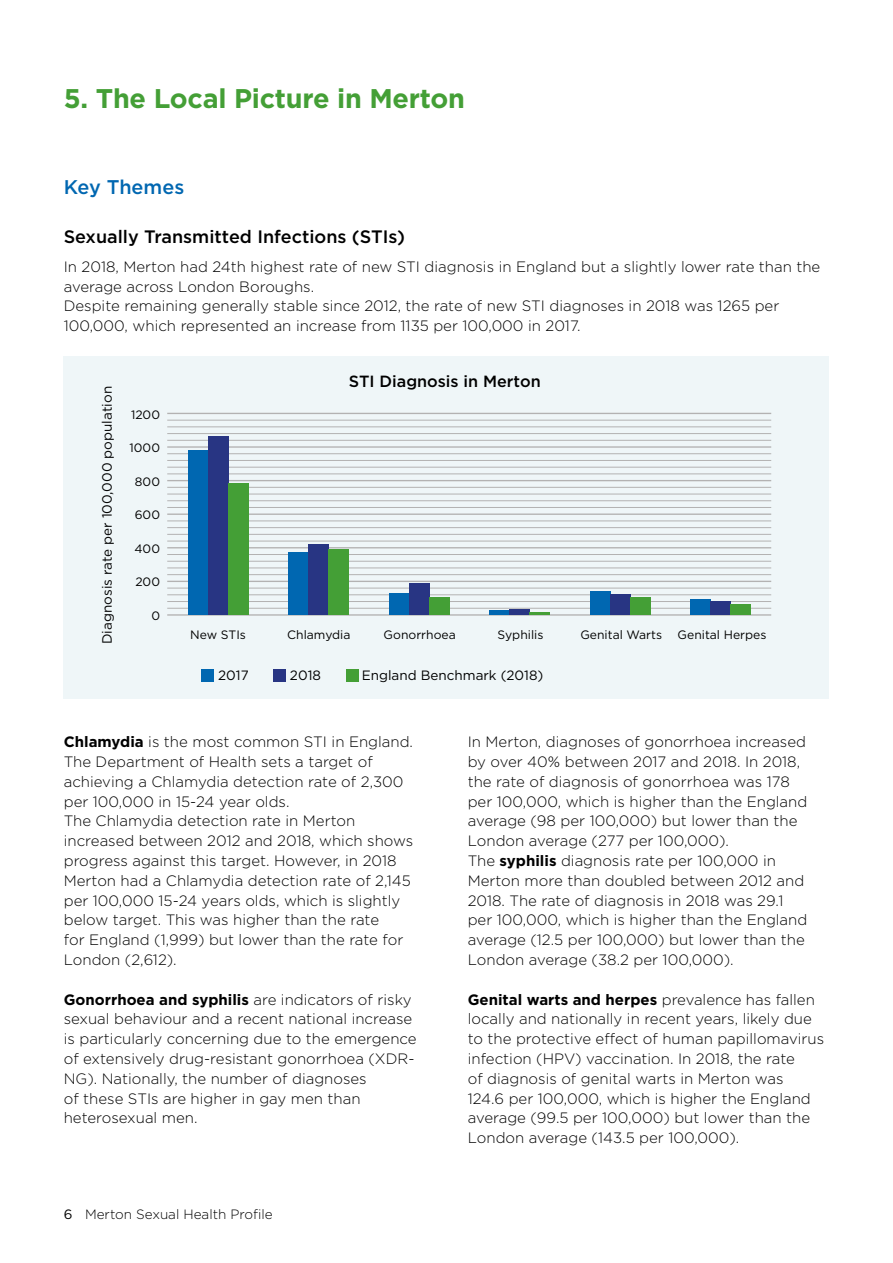
<style>
.page{position:relative;width:893px;height:1263px;background:#fff}
.page>*{position:absolute;margin:0;border:0;box-sizing:border-box;transform-origin:0 0}
.t1{font:700 27px "Gotham HTF";letter-spacing:-.01em;color:#449f36}
.t2{font:500 19.8px "Gotham";color:#0067b1}
.t3{font:500 18px "Gotham";color:#000}
.t4{font:500 16.2px "Gotham HTF";color:#000}
.t5{font:300 15px/19.8px "Gotham HTF";color:#000}
.t6{font:13.5px "Gotham";color:#000}
.t7{font:300 13.5px "Gotham HTF";color:#000}
.t8{font:12.15px "Gotham";color:#000}
.s1{font-weight:700}
.s2{font-family:"Gotham";font-weight:400}
</style>
<div class="page">
<div style="left:64px;top:356px;width:765px;height:343px;background:#eff6f8"></div>
<hr style="left:167px;top:413px;width:604px;height:1px;background:#b3b2b2">
<hr style="left:167px;top:420px;width:604px;height:1px;background:#b3b2b2">
<hr style="left:167px;top:427px;width:604px;height:1px;background:#b3b2b2">
<hr style="left:167px;top:433px;width:604px;height:1px;background:#b3b2b2">
<hr style="left:167px;top:440px;width:604px;height:1px;background:#b3b2b2">
<hr style="left:167px;top:446px;width:604px;height:2px;background:#b3b2b2">
<hr style="left:167px;top:453px;width:604px;height:1px;background:#b3b2b2">
<hr style="left:167px;top:460px;width:604px;height:1px;background:#b3b2b2">
<hr style="left:167px;top:467px;width:604px;height:1px;background:#b3b2b2">
<hr style="left:167px;top:474px;width:604px;height:1px;background:#b3b2b2">
<hr style="left:167px;top:480px;width:604px;height:1px;background:#b3b2b2">
<hr style="left:167px;top:487px;width:604px;height:1px;background:#b3b2b2">
<hr style="left:167px;top:494px;width:604px;height:1px;background:#b3b2b2">
<hr style="left:167px;top:500px;width:604px;height:1px;background:#b3b2b2">
<hr style="left:167px;top:507px;width:604px;height:1px;background:#b3b2b2">
<hr style="left:167px;top:513px;width:604px;height:2px;background:#b3b2b2">
<hr style="left:167px;top:521px;width:604px;height:1px;background:#b3b2b2">
<hr style="left:167px;top:527px;width:604px;height:1px;background:#b3b2b2">
<hr style="left:167px;top:534px;width:604px;height:1px;background:#b3b2b2">
<hr style="left:167px;top:541px;width:604px;height:1px;background:#b3b2b2">
<hr style="left:167px;top:547px;width:604px;height:1px;background:#b3b2b2">
<hr style="left:167px;top:554px;width:604px;height:1px;background:#b3b2b2">
<hr style="left:167px;top:561px;width:604px;height:1px;background:#b3b2b2">
<hr style="left:167px;top:568px;width:604px;height:1px;background:#b3b2b2">
<hr style="left:167px;top:574px;width:604px;height:1px;background:#b3b2b2">
<hr style="left:167px;top:581px;width:604px;height:1px;background:#b3b2b2">
<hr style="left:167px;top:588px;width:604px;height:1px;background:#b3b2b2">
<hr style="left:167px;top:594px;width:604px;height:1px;background:#b3b2b2">
<hr style="left:167px;top:601px;width:604px;height:1px;background:#b3b2b2">
<hr style="left:167px;top:608px;width:604px;height:1px;background:#b3b2b2">
<hr style="left:167px;top:614px;width:604px;height:2px;background:#b3b2b2">
<div style="left:188px;top:451px;width:20px;height:164px;background:#0067b1"></div>
<div style="left:208px;top:436px;width:21px;height:179px;background:#283583"></div>
<div style="left:229px;top:484px;width:20px;height:131px;background:#449f36"></div>
<div style="left:289px;top:553px;width:20px;height:62px;background:#0067b1"></div>
<div style="left:309px;top:545px;width:20px;height:70px;background:#283583"></div>
<div style="left:329px;top:549px;width:20px;height:66px;background:#449f36"></div>
<div style="left:389px;top:593px;width:20px;height:22px;background:#0067b1"></div>
<div style="left:409px;top:584px;width:20px;height:31px;background:#283583"></div>
<div style="left:429px;top:597px;width:20px;height:18px;background:#449f36"></div>
<hr style="left:490px;top:611px;width:20px;height:4px;background:#0067b1">
<div style="left:510px;top:610px;width:20px;height:5px;background:#283583"></div>
<hr style="left:530px;top:612px;width:20px;height:3px;background:#449f36">
<div style="left:590px;top:592px;width:20px;height:23px;background:#0067b1"></div>
<div style="left:610px;top:594px;width:20px;height:21px;background:#283583"></div>
<div style="left:630px;top:597px;width:20px;height:18px;background:#449f36"></div>
<div style="left:690px;top:599px;width:21px;height:16px;background:#0067b1"></div>
<div style="left:711px;top:602px;width:20px;height:13px;background:#283583"></div>
<div style="left:731px;top:604px;width:20px;height:11px;background:#449f36"></div>
<div style="left:202px;top:669px;width:12px;height:12px;background:#0067b1"></div>
<div style="left:274px;top:669px;width:12px;height:12px;background:#283583"></div>
<div style="left:347px;top:669px;width:12px;height:12px;background:#449f36"></div>
<h1 class="t1" style="left:64px;top:83px;width:403px">5. The Local Picture in Merton</h1>
<h2 class="t2" style="left:64px;top:174px;width:122px">Key Themes</h2>
<p class="t3" style="left:64px;top:225px;width:343px">Sexually Transmitted Infections (STIs)</p>
<p class="t5" style="left:64px;top:256px;width:758px">In 2018, Merton had 24th highest rate of new STI diagnosis in England but a slightly lower rate than the average across London Boroughs.<br>Despite remaining generally stable since 2012, the rate of new STI diagnoses in 2018 was 1265 per 100,000, which represented an increase from 1135 per 100,000 in 2017.</p>
<p class="t6" style="left:100px;top:644px;width:259px;rotate:-90deg">Diagnosis rate per 100,000 population</p>
<p class="t8" style="left:131px;top:408px;width:31px">1200</p>
<p class="t8" style="left:130px;top:441px;width:32px">1000</p>
<p class="t8" style="left:135px;top:475px;width:27px">800</p>
<p class="t8" style="left:135px;top:508px;width:27px">600</p>
<p class="t8" style="left:134px;top:542px;width:27px">400</p>
<p class="t8" style="left:135px;top:575px;width:26px">200</p>
<p class="t8" style="left:151px;top:608px;width:10px">0</p>
<p class="t4" style="left:349px;top:372px;width:193px">STI Diagnosis in Merton</p>
<p class="t8" style="left:287px;top:628px;width:65px">Chlamydia</p>
<p class="t8" style="left:384px;top:628px;width:74px">Gonorrhoea</p>
<p class="t8" style="left:497px;top:628px;width:47px">Syphilis</p>
<p class="t8" style="left:580px;top:628px;width:83px">Genital Warts</p>
<p class="t8" style="left:678px;top:628px;width:90px">Genital Herpes</p>
<p class="t8" style="left:190px;top:628px;width:57px">New STIs</p>
<p class="t6" style="left:218px;top:668px;width:32px">2017</p>
<p class="t6" style="left:290px;top:668px;width:33px">2018</p>
<p class="t6" style="left:362px;top:668px;width:183px">England Benchmark (2018)</p>
<p class="t5" style="left:64px;top:732px;width:351px"><span class="s1">Chlamydia</span> is the most common STI in England.<br>The Department of Health sets a target of achieving a Chlamydia detection rate of 2,300 per 100,000 in 15-24 year olds.<br>The Chlamydia detection rate in Merton increased between 2012 and 2018, which shows progress against this target. However, in 2018<br>Merton had a Chlamydia detection rate of 2,145 per 100,000 15-24 years olds, which is slightly below target. This was higher than the rate<br>for England (1,999) but lower than the rate for London (2,612).</p>
<p class="t5" style="left:64px;top:989px;width:354px"><span class="s1">Gonorrhoea and syphilis</span> are indicators of risky sexual behaviour and a recent national increase is particularly concerning due to the emergence of extensively drug-resistant gonorrhoea (XDR-NG). Nationally, the number of diagnoses<br>of these STIs are higher in gay men than heterosexual men.</p>
<p class="t7" style="left:64px;top:1207px;width:210px"><span class="s2">6</span> Merton Sexual Health Profile</p>
<p class="t5" style="left:468px;top:732px;width:341px">In Merton, diagnoses of gonorrhoea increased by over 40% between 2017 and 2018. In 2018, the rate of diagnosis of gonorrhoea was 178 per 100,000, which is higher than the England average (98 per 100,000) but lower than the London average (277 per 100,000).<br>The <span class="s1">syphilis</span> diagnosis rate per 100,000 in Merton more than doubled between 2012 and 2018. The rate of diagnosis in 2018 was 29.1 per 100,000, which is higher than the England average (12.5 per 100,000) but lower than the London average (38.2 per 100,000).</p>
<p class="t5" style="left:468px;top:989px;width:358px"><span class="s1">Genital warts and herpes</span> prevalence has fallen locally and nationally in recent years, likely due to the protective effect of human papillomavirus infection (HPV) vaccination. In 2018, the rate<br>of diagnosis of genital warts in Merton was<br>124.6 per 100,000, which is higher the England average (99.5 per 100,000) but lower than the London average (143.5 per 100,000).</p>
</div>
